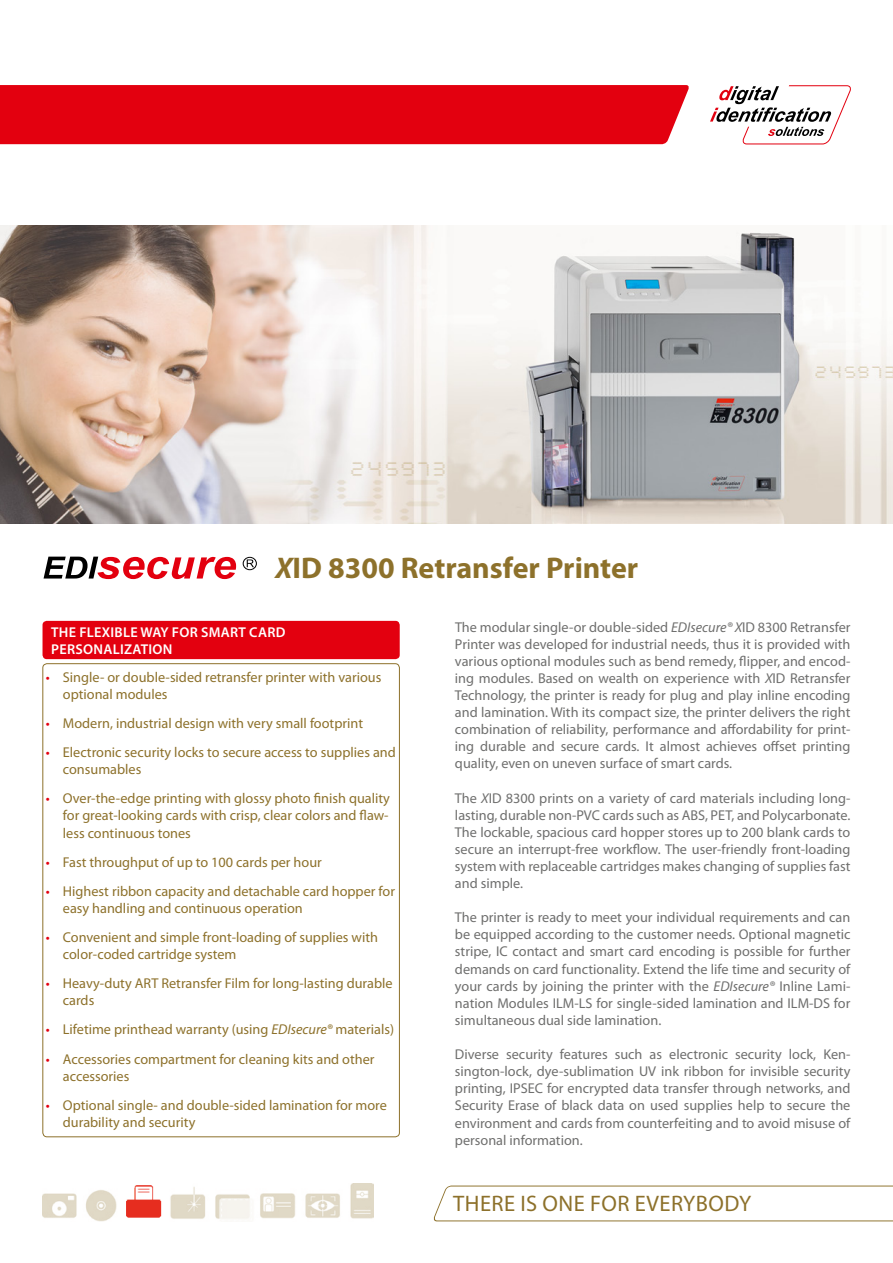
<style>
.page{position:relative;width:893px;height:1263px;background:#fff}
.page>*{position:absolute;margin:0;border:0;box-sizing:border-box;transform-origin:0 0}
.t1{font:700 30px "Myriad Pro";color:#8d712b}
.t2{font:22.5px "Myriad Pro";letter-spacing:.02em;color:#8d712b}
.t3{font:14.25px/17.1px "Myriad Pro";color:#6f6f6e;text-align:justify}
.t4{font:14.25px/17.1px "Myriad Pro";color:#8d712b}
.t5{font:600 14.25px/17.1px "Myriad Pro";letter-spacing:.02em;color:#fff}
.s1{font-style:italic}
.s2{color:#e3000f}
</style>
<div class="page">
<div style="left:0;top:85px;width:689px;height:59px;background:#e3000f"></div>
<svg style="left:710px;top:85px;width:141px;height:59px"></svg>
<svg style="left:433px;top:1185px;width:460px;height:36px"></svg>
<img style="left:43px;top:1183px;width:331px;height:38px">
<div style="left:243px;top:557px;width:14px;height:13px;border:1px solid #000;border-radius:50%"></div>
<svg style="left:247px;top:559px;width:7px;height:8px"></svg>
<svg style="left:43px;top:556px;width:193px;height:23px"></svg>
<img style="left:0;top:225px;width:893px;height:298px">
<img style="left:120px;top:1183px;width:45px;height:38px">
<div style="left:43px;top:621px;width:357px;height:38px;background:#e3000f;border-radius:4px"></div>
<h1 class="t1" style="left:275px;top:549px;width:364px"><span class="s1">X</span>ID 8300 Retransfer Printer</h1>
<p class="t5" style="left:51px;top:623px;width:236px">THE FLEXIBLE WAY FOR SMART CARD<br>PERSONALIZATION</p>
<p class="t4" style="left:63px;top:668px;width:320px;text-indent:-17px"><span class="s2">•</span> Single- or double-sided retransfer printer with various optional modules</p>
<p class="t4" style="left:46px;top:714px;width:319px"><span class="s2">•</span> Modern, industrial design with very small footprint</p>
<p class="t4" style="left:63px;top:744px;width:334px;text-indent:-17px"><span class="s2">•</span> Electronic security locks to secure access to supplies and consumables</p>
<p class="t4" style="left:63px;top:790px;width:329px;text-align:justify;text-indent:-17px"><span class="s2">•</span> Over-the-edge printing with glossy photo finish quality for great-looking cards with crisp, clear colors and flaw&shy;less continuous tones</p>
<p class="t4" style="left:46px;top:853px;width:278px"><span class="s2">•</span> Fast throughput of up to 100 cards per hour</p>
<p class="t4" style="left:63px;top:882px;width:334px;text-indent:-17px"><span class="s2">•</span> H ighest ribbon capacity and detachable card hopper for easy handling and continuous operation</p>
<p class="t4" style="left:63px;top:928px;width:317px;text-indent:-17px"><span class="s2">•</span> Convenient and simple front-loading of supplies with color-coded cartridge system</p>
<p class="t4" style="left:63px;top:975px;width:331px;text-indent:-17px"><span class="s2">•</span> Heavy-duty ART Retransfer Film for long-lasting durable cards</p>
<p class="t4" style="left:46px;top:1021px;width:350px"><span class="s2">•</span> Lifetime printhead warranty (using <span class="s1">EDIsecure®</span> materials)</p>
<p class="t4" style="left:63px;top:1050px;width:313px;text-indent:-17px"><span class="s2">•</span> Accessories compartment for cleaning kits and other accessories</p>
<p class="t4" style="left:63px;top:1096px;width:326px;text-indent:-17px"><span class="s2">•</span> Optional single- and double-sided lamination for more durability and security</p>
<p class="t3" style="left:455px;top:618px;width:397px">The modular single-or double-sided <span class="s1">EDIsecure® X</span>ID 8300 Retransfer Printer was developed for industrial needs, thus it is provided with various optional modules such as bend remedy, flipper, and encod&shy;ing modules. Based on wealth on experience with <span class="s1">X</span>ID Retransfer Technology, the printer is ready for plug and play inline encoding and lamination. With its compact size, the printer delivers the right combination of reliability, performance and affordability for print&shy;ing durable and secure cards. It almost achieves offset printing quality, even on uneven surface of smart cards.</p>
<p class="t3" style="left:455px;top:789px;width:397px">The <span class="s1">X</span>ID 8300 prints on a variety of card materials including long&shy;lasting, durable non-PVC cards such as ABS, PET, and Polycarbonate.<br>The lockable, spacious card hopper stores up to 200 blank cards to secure an interrupt-free workflow. The user-friendly front-loading system with replaceable cartridges makes changing of supplies fast and simple.</p>
<p class="t3" style="left:455px;top:909px;width:397px">The printer is ready to meet your individual requirements and can be equipped according to the customer needs. Optional magnetic stripe, IC contact and smart card encoding is possible for further demands on card functionality. Extend the life time and security of your cards by joining the printer with the <span class="s1">EDIsecure®</span> I nline Lami&shy;nation Modules ILM-LS for single-sided lamination and ILM-DS for simultaneous dual side lamination.</p>
<p class="t3" style="left:455px;top:1045px;width:397px">Diverse security features such as electronic security lock, Ken&shy;sington-lock, dye-sublimation UV ink ribbon for invisible security printing, IPSEC for encrypted data transfer through networks, and Security Erase of black data on used supplies help to secure the environment and cards from counterfeiting and to avoid misuse of personal information.</p>
<h2 class="t2" style="left:453px;top:1189px;width:300px">there is one for everybody</h2>
</div>
